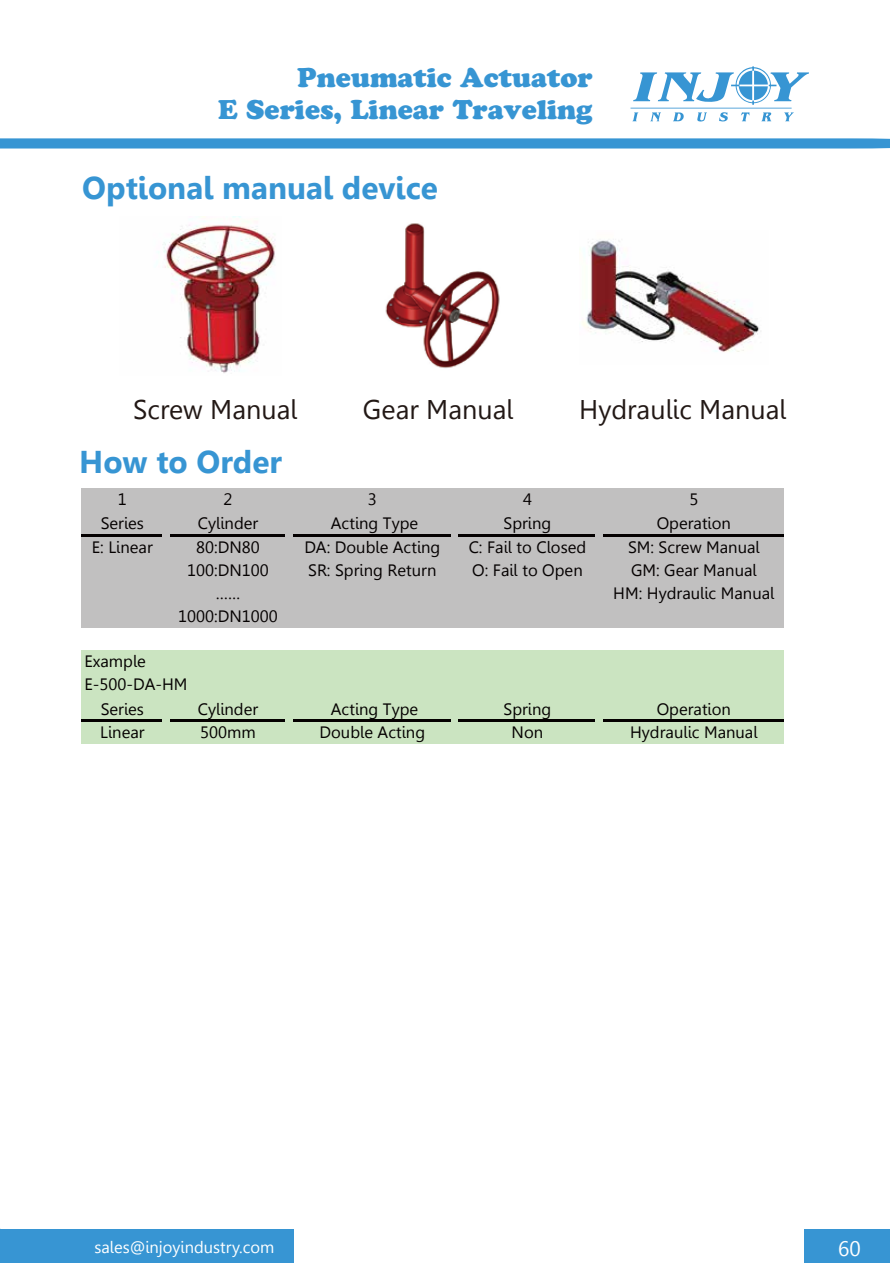
<style>
.page{position:relative;width:890px;height:1263px;background:#fff}
.page>*{position:absolute;margin:0;border:0;box-sizing:border-box;transform-origin:0 0}
.t1{font:700 31.5px "Gisha";color:#3795d3}
.t2{font:27px/32.4px "Cooper Black Std";color:#3795d3;text-align:right}
.t3{font:27px "Gisha";color:#221815}
.t4{font:21px "Gisha";color:#fff}
.t5{font:16.5px/23.1px "Gisha";color:#040000}
.t6{font:16.5px "Gisha";color:#fff}
</style>
<div class="page">
<div style="left:803px;top:1229px;width:86px;height:34px;background:#3795d3"></div>
<div style="left:0;top:1229px;width:293px;height:34px;background:#3795d3"></div>
<svg style="left:673px;top:112px;width:10px;height:9px"></svg>
<svg style="left:761px;top:112px;width:10px;height:9px"></svg>
<svg style="left:784px;top:112px;width:9px;height:9px"></svg>
<svg style="left:697px;top:112px;width:9px;height:10px"></svg>
<svg style="left:650px;top:112px;width:10px;height:9px"></svg>
<svg style="left:632px;top:112px;width:6px;height:9px"></svg>
<svg style="left:741px;top:112px;width:8px;height:9px"></svg>
<svg style="left:719px;top:112px;width:8px;height:10px"></svg>
<hr style="left:630px;top:108px;width:161px;height:1px;background:#3795d3">
<svg style="left:633px;top:66px;width:175px;height:39px"></svg>
<svg style="left:0;top:138px;width:889px;height:11px;background:#469dd6"></svg>
<img style="left:385px;top:223px;width:115px;height:145px">
<img style="left:582px;top:240px;width:179px;height:112px">
<img style="left:158px;top:216px;width:118px;height:157px">
<div style="left:81px;top:488px;width:702px;height:140px;background:#c1c0c0"></div>
<div style="left:81px;top:651px;width:702px;height:93px;background:#cbe4c1"></div>
<hr style="left:81px;top:534px;width:81px;height:3px;background:#040000">
<hr style="left:170px;top:534px;width:115px;height:3px;background:#040000">
<hr style="left:293px;top:534px;width:157px;height:3px;background:#040000">
<hr style="left:458px;top:534px;width:136px;height:3px;background:#040000">
<hr style="left:81px;top:719px;width:81px;height:3px;background:#040000">
<hr style="left:170px;top:719px;width:115px;height:3px;background:#040000">
<hr style="left:293px;top:719px;width:157px;height:3px;background:#040000">
<hr style="left:458px;top:719px;width:136px;height:3px;background:#040000">
<hr style="left:602px;top:534px;width:181px;height:3px;background:#040000">
<hr style="left:602px;top:719px;width:181px;height:3px;background:#040000">
<p class="t2" style="left:218px;top:61px;width:376px">Pneumatic Actuator<br>E Series, Linear Traveling</p>
<p class="t1" style="left:82px;top:170px;width:357px">Optional manual device</p>
<p class="t3" style="left:133px;top:393px;width:165px">Screw Manual</p>
<p class="t3" style="left:363px;top:393px;width:152px">Gear Manual</p>
<p class="t3" style="left:579px;top:393px;width:208px">Hydraulic Manual</p>
<p class="t1" style="left:79px;top:443px;width:204px">How to Order</p>
<p class="t5" style="left:118px;top:488px;width:10px">1</p>
<p class="t5" style="left:223px;top:488px;width:10px">2</p>
<p class="t5" style="left:368px;top:488px;width:10px">3</p>
<p class="t5" style="left:523px;top:488px;width:10px">4</p>
<p class="t5" style="left:689px;top:488px;width:10px">5</p>
<p class="t5" style="left:101px;top:512px;width:45px">Series</p>
<p class="t5" style="left:198px;top:512px;width:62px">Cylinder</p>
<p class="t5" style="left:331px;top:512px;width:89px">Acting Type</p>
<p class="t5" style="left:503px;top:512px;width:49px">Spring</p>
<p class="t5" style="left:656px;top:512px;width:76px">Operation</p>
<p class="t5" style="left:92px;top:535px;width:62px">E: Linear</p>
<p class="t5" style="left:196px;top:535px;width:65px">80:DN80</p>
<p class="t5" style="left:304px;top:535px;width:137px">DA: Double Acting</p>
<p class="t5" style="left:468px;top:535px;width:119px">C: Fail to Closed</p>
<p class="t5" style="left:627px;top:535px;width:133px">SM: Screw Manual</p>
<p class="t5" style="left:187px;top:558px;width:83px">100:DN100</p>
<p class="t5" style="left:308px;top:558px;width:130px">SR: Spring Return</p>
<p class="t5" style="left:472px;top:558px;width:112px">O: Fail to Open</p>
<p class="t5" style="left:630px;top:558px;width:127px">GM: Gear Manual</p>
<p class="t5" style="left:216px;top:581px;width:26px">……</p>
<p class="t5" style="left:613px;top:581px;width:163px">HM: Hydraulic Manual</p>
<p class="t5" style="left:178px;top:604px;width:101px">1000:DN1000</p>
<p class="t5" style="left:84px;top:650px;width:105px">Example<br>E-500-DA-HM</p>
<p class="t5" style="left:101px;top:697px;width:45px">Series</p>
<p class="t5" style="left:198px;top:697px;width:62px">Cylinder</p>
<p class="t5" style="left:331px;top:697px;width:89px">Acting Type</p>
<p class="t5" style="left:503px;top:697px;width:49px">Spring</p>
<p class="t5" style="left:656px;top:697px;width:76px">Operation</p>
<p class="t5" style="left:100px;top:721px;width:46px">Linear</p>
<p class="t5" style="left:200px;top:721px;width:57px">500mm</p>
<p class="t5" style="left:319px;top:721px;width:107px">Double Acting</p>
<p class="t5" style="left:511px;top:721px;width:33px">Non</p>
<p class="t5" style="left:629px;top:721px;width:129px">Hydraulic Manual</p>
<p class="t6" style="left:94px;top:1237px;width:181px">sales@injoyindustry.com</p>
<p class="t4" style="left:837px;top:1236px;width:24px">60</p>
</div>
